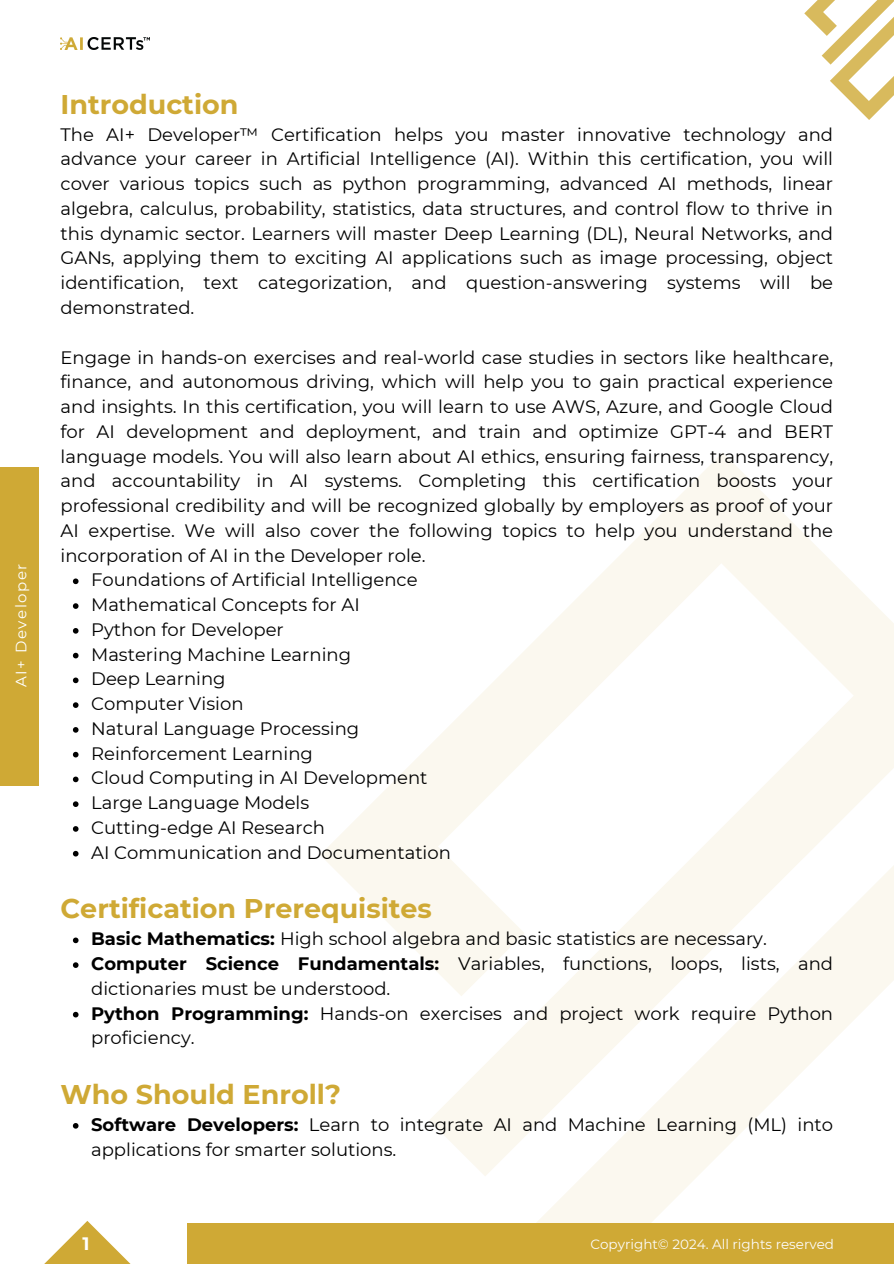
<style>
.page{position:relative;width:894px;height:1264px;background:#fff}
.page>*{position:absolute;margin:0;border:0;box-sizing:border-box;transform-origin:0 0}
.t1{font:700 27px "Montserrat";color:#cfa935}
.t2{font:18px/24.8px "Montserrat";color:#000}
.t3{font:700 18px "Montserrat";color:#fff}
.t4{font:15px "Montserrat";letter-spacing:.1em;color:#fff}
.t5{font:13.5px "Montserrat";color:#fdfdfd}
.s1{font-weight:700}
</style>
<div class="page">
<svg style="left:321px;top:453px;width:572px;height:718px"></svg>
<svg style="left:480px;top:794px;width:413px;height:428px"></svg>
<svg style="left:45px;top:1221px;width:85px;height:42px"></svg>
<div style="left:187px;top:1222px;width:706px;height:41px;background:#cfa935"></div>
<div style="left:0;top:467px;width:39px;height:318px;background:#cfa935"></div>
<svg style="left:73px;top:578px;width:5px;height:6px"></svg>
<svg style="left:73px;top:603px;width:5px;height:6px"></svg>
<svg style="left:73px;top:628px;width:5px;height:5px"></svg>
<svg style="left:73px;top:652px;width:5px;height:6px"></svg>
<svg style="left:73px;top:677px;width:5px;height:6px"></svg>
<svg style="left:73px;top:702px;width:5px;height:6px"></svg>
<svg style="left:73px;top:727px;width:5px;height:5px"></svg>
<svg style="left:73px;top:751px;width:5px;height:6px"></svg>
<svg style="left:73px;top:776px;width:5px;height:6px"></svg>
<svg style="left:73px;top:801px;width:5px;height:6px"></svg>
<svg style="left:73px;top:826px;width:5px;height:5px"></svg>
<svg style="left:73px;top:850px;width:5px;height:6px"></svg>
<svg style="left:73px;top:937px;width:5px;height:6px"></svg>
<svg style="left:73px;top:962px;width:5px;height:5px"></svg>
<svg style="left:73px;top:1011px;width:5px;height:6px"></svg>
<img style="left:60px;top:37px;width:89px;height:13px">
<svg style="left:804px;top:0;width:89px;height:120px"></svg>
<svg style="left:73px;top:1123px;width:5px;height:5px"></svg>
<p class="t4" style="left:12px;top:687px;width:125px;rotate:-90deg">AI+ Developer</p>
<p class="t1" style="left:60px;top:87px;width:179px">Introduction</p>
<p class="t2" style="left:60px;top:122px;width:773px;text-align:justify">The AI+ Developer™ Certification helps you master innovative technology and advance your career in Artificial Intelligence (AI). Within this certification, you will cover various topics such as python programming, advanced AI methods, linear algebra, calculus, probability, statistics, data structures, and control flow to thrive in this dynamic sector. Learners will master Deep Learning (DL), Neural Networks, and GANs, applying them to exciting AI applications such as image processing, object identification, text categorization, and question-answering systems will be demonstrated.</p>
<p class="t2" style="left:60px;top:345px;width:773px;text-align:justify">Engage in hands-on exercises and real-world case studies in sectors like healthcare, finance, and autonomous driving, which will help you to gain practical experience and insights. In this certification, you will learn to use AWS, Azure, and Google Cloud for AI development and deployment, and train and optimize GPT-4 and BERT language models. You will also learn about AI ethics, ensuring fairness, transparency, and accountability in AI systems. Completing this certification boosts your professional credibility and will be recognized globally by employers as proof of your AI expertise. We will also cover the following topics to help you understand the incorporation of AI in the Developer role.</p>
<h2 class="t2" style="left:91px;top:567px;width:328px">Foundations of Artificial Intelligence</h2>
<h2 class="t2" style="left:91px;top:592px;width:270px">Mathematical Concepts for AI</h2>
<p class="t2" style="left:91px;top:617px;width:194px">Python for Developer</p>
<p class="t2" style="left:91px;top:642px;width:261px">Mastering Machine Learning</p>
<p class="t2" style="left:91px;top:666px;width:136px">Deep Learning</p>
<p class="t2" style="left:91px;top:691px;width:154px">Computer Vision</p>
<p class="t2" style="left:91px;top:716px;width:269px">Natural Language Processing</p>
<p class="t2" style="left:91px;top:741px;width:223px">Reinforcement Learning</p>
<p class="t2" style="left:91px;top:765px;width:338px">Cloud Computing in AI Development</p>
<p class="t2" style="left:91px;top:790px;width:219px">Large Language Models</p>
<p class="t2" style="left:91px;top:815px;width:235px">Cutting-edge AI Research</p>
<p class="t2" style="left:91px;top:840px;width:361px">AI Communication and Documentation</p>
<p class="t1" style="left:60px;top:892px;width:373px">Certification Prerequisites</p>
<p class="t2" style="left:91px;top:926px;width:677px"><span class="s1">Basic Mathematics:</span> High school algebra and basic statistics are necessary.</p>
<h1 class="t2" style="left:91px;top:951px;width:743px"><span class="s1">Computer Science Fundamentals:</span> Variables, functions, loops, lists, and dictionaries must be understood.</h1>
<p class="t2" style="left:91px;top:1000px;width:743px"><span class="s1">Python Programming:</span> Hands-on exercises and project work require Python proficiency.</p>
<p class="t1" style="left:60px;top:1077px;width:282px">Who Should Enroll?</p>
<h1 class="t2" style="left:91px;top:1112px;width:743px"><span class="s1">Software Developers:</span> Learn to integrate AI and Machine Learning (ML) into applications for smarter solutions.</h1>
<p class="t3" style="left:82px;top:1232px;width:9px">1</p>
<p class="t5" style="left:590px;top:1235px;width:245px">Copyright© 2024. All rights reserved</p>
</div>
